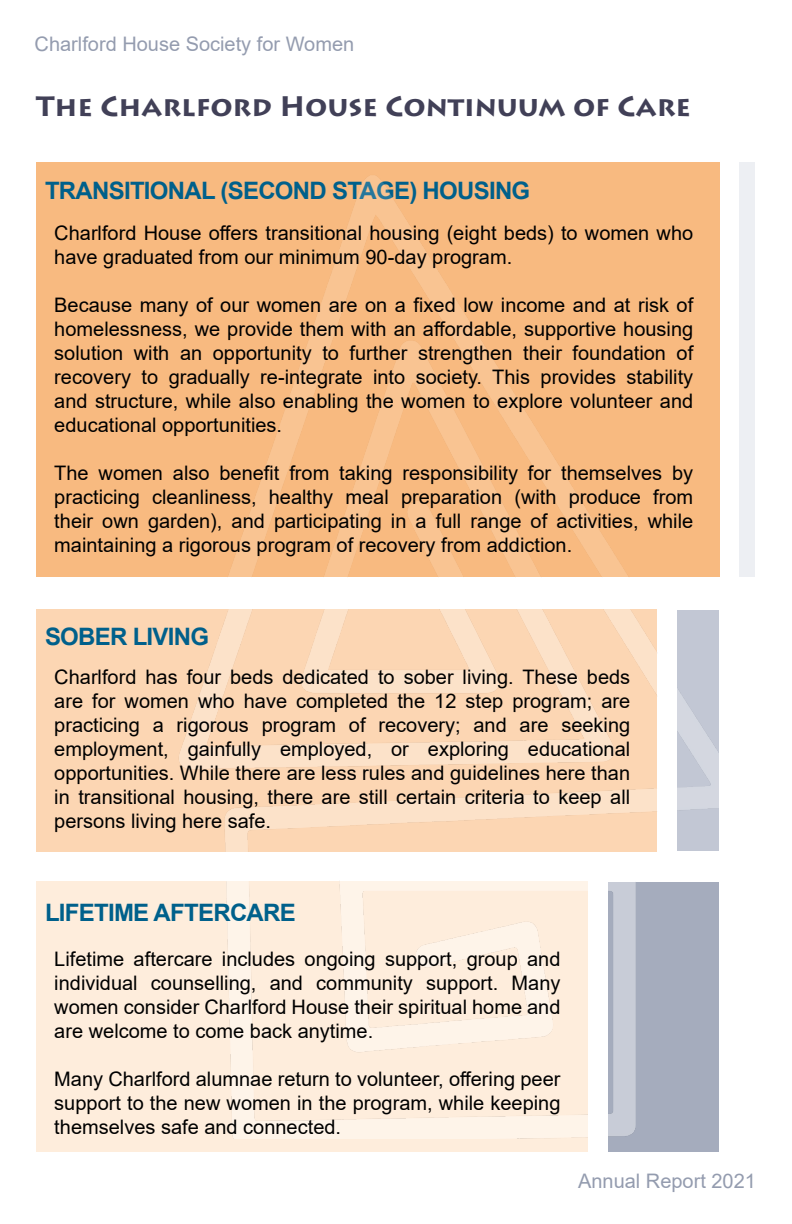
<style>
.page{position:relative;width:792px;height:1224px;background:#fff}
.page>*{position:absolute;margin:0;border:0;box-sizing:border-box;transform-origin:0 0}
.t1{font:700 28px "Lithos Pro";color:#414057}
.t2{font:700 24px "Arial";letter-spacing:-.03em;color:#00608b}
.t3{font:20px/24px "Arial";color:#000;text-align:justify}
.t4{font:20px "Arial";color:#949caf}
</style>
<div class="page">
<div style="left:36px;top:609px;width:621px;height:242px;background:#fcd6b3"></div>
<div style="left:36px;top:162px;width:684px;height:415px;background:#f8ba80"></div>
<div style="left:36px;top:882px;width:552px;height:270px;background:#feeddc"></div>
<div style="left:609px;top:883px;width:110px;height:269px;background:#a5acbd"></div>
<img style="left:179px;top:609px;width:478px;height:242px">
<img style="left:228px;top:175px;width:400px;height:402px">
<img style="left:678px;top:610px;width:41px;height:241px">
<img style="left:609px;top:882px;width:110px;height:254px">
<img style="left:168px;top:881px;width:420px;height:257px">
<p class="t4" style="left:35px;top:30px;width:321px">Charlford House Society for Women</p>
<h1 class="t1" style="left:36px;top:90px;width:656px">The Charlford House Continuum of Care</h1>
<p class="t2" style="left:45px;top:173px;width:487px">TRANSITIONAL (SECOND STAGE) HOUSING</p>
<p class="t3" style="left:54px;top:221px;width:640px">Charlford House offers transitional housing (eight beds) to women who have graduated from our minimum 90-day program.</p>
<p class="t3" style="left:54px;top:293px;width:641px">Because many of our women are on a fixed low income and at risk of homelessness, we provide them with an affordable, supportive housing solution with an opportunity to further strengthen their foundation of recovery to gradually re-integrate into society. This provides stability and structure, while also enabling the women to explore volunteer and educational opportunities.</p>
<p class="t3" style="left:54px;top:461px;width:640px">The women also benefit from taking responsibility for themselves by practicing cleanliness, healthy meal preparation (with produce from their own garden), and participating in a full range of activities, while maintaining a rigorous program of recovery from addiction.</p>
<p class="t2" style="left:45px;top:620px;width:166px">SOBER LIVING</p>
<p class="t3" style="left:54px;top:665px;width:577px">Charlford has four beds dedicated to sober living. These beds are for women who have completed the 12 step program; are practicing a rigorous program of recovery; and are seeking employment, gainfully employed, or exploring educational opportunities. While there are less rules and guidelines here than in transitional housing, there are still certain criteria to keep all persons living here safe.</p>
<p class="t2" style="left:45px;top:896px;width:252px">LIFETIME AFTERCARE</p>
<p class="t3" style="left:54px;top:947px;width:508px">Lifetime aftercare includes ongoing support, group and individual counselling, and community support. Many women consider Charlford House their spiritual home and are welcome to come back anytime.</p>
<p class="t3" style="left:54px;top:1067px;width:508px">Many Charlford alumnae return to volunteer, offering peer support to the new women in the program, while keeping themselves safe and connected.</p>
<p class="t4" style="left:578px;top:1167px;width:179px">Annual Report 2021</p>
</div>
